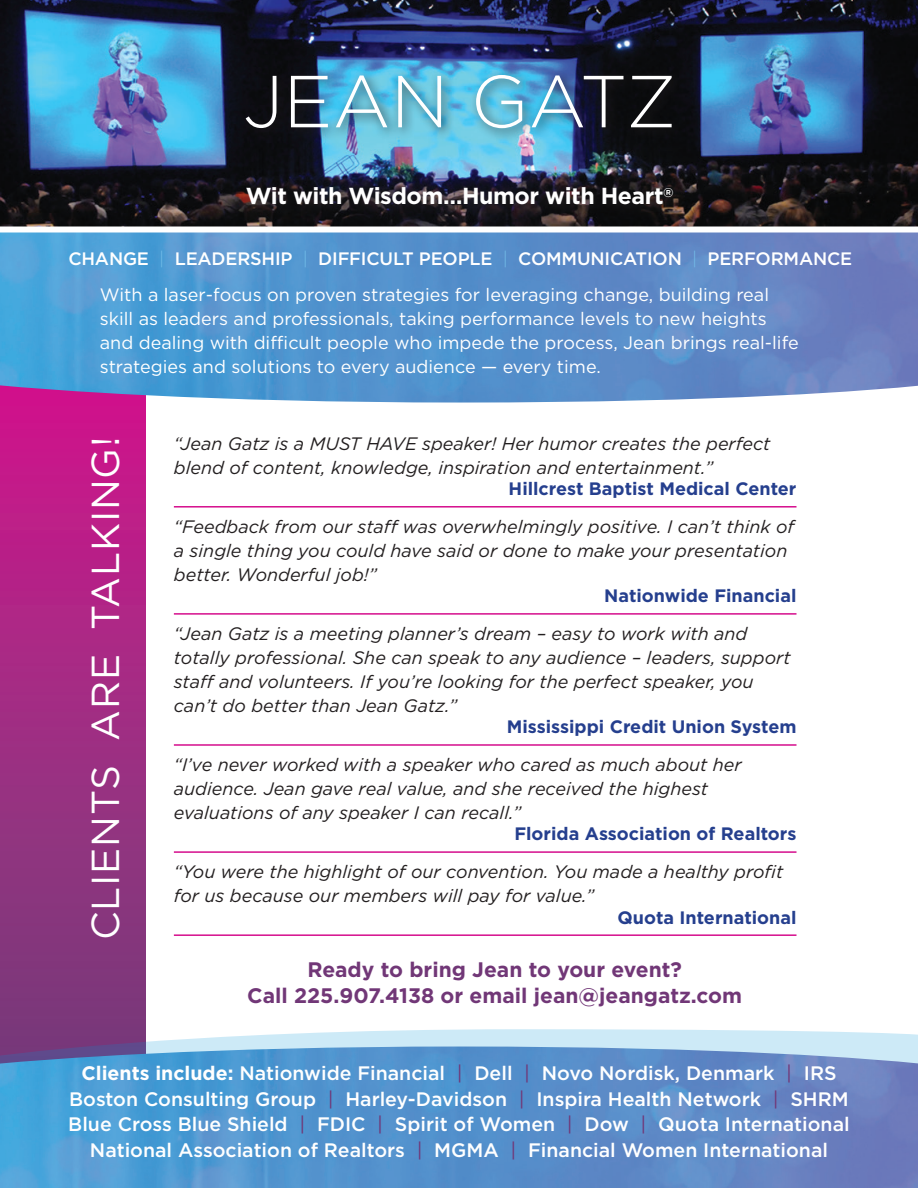
<style>
.page{position:relative;width:918px;height:1188px;background:#fff}
.page>*{position:absolute;margin:0;border:0;box-sizing:border-box;transform-origin:0 0}
.t1{font:300 73.5px "Gotham";color:#fff}
.t2{font:39px "Gotham";letter-spacing:.02em;color:#fff}
.t3{font:700 23.1px "Gotham";letter-spacing:-.02em;color:#fff}
.t4{font:700 21px/25.2px "Gotham";color:#713777;text-align:center}
.t5{font:500 19.5px/25.5px "Gotham";color:#fff;text-align:center}
.t6{font:italic 18px/24px "Gotham";color:#231f20}
.t7{font:18px/24px "Gotham";color:#fff}
.t8{font:700 18px "Gotham";color:#253f8e}
.t9{font:500 18px "Gotham";letter-spacing:-.01em;color:#fff}
.s1{font-weight:300;color:#73bde9}
.s2{font-weight:700}
.s3{font-weight:400;color:#713777}
</style>
<div class="page">
<svg style="left:0;top:403px;width:146px;height:626px;background:#a22a82"></svg>
<img style="left:0;top:232px;width:918px;height:171px">
<img style="left:0;top:0;width:918px;height:226px">
<div style="left:240px;top:68px;width:447px;height:150px;background:#231f20;opacity:.75"></div>
<hr style="left:174px;top:506px;width:622px;height:2px;background:#d50d8c">
<hr style="left:174px;top:613px;width:622px;height:2px;background:#d50d8c">
<hr style="left:174px;top:744px;width:622px;height:2px;background:#d50d8c">
<hr style="left:174px;top:851px;width:622px;height:2px;background:#d50d8c">
<hr style="left:174px;top:934px;width:622px;height:2px;background:#d50d8c">
<svg style="left:0;top:1029px;width:918px;height:18px;background:#c5d0e4"></svg>
<img style="left:0;top:1047px;width:918px;height:141px">
<h1 class="t1" style="left:243px;top:61px;width:435px">JEAN GATZ</h1>
<p class="t3" style="left:246px;top:183px;width:429px">Wit with Wisdom…Humor with Heart<sup>®</sup></p>
<p class="t9" style="left:68px;top:248px;width:785px">CHANGE <span class="s1">|</span> LEADERSHIP <span class="s1">|</span> DIFFICULT PEOPLE <span class="s1">|</span> COMMUNICATION <span class="s1">|</span> PERFORMANCE</p>
<p class="t7" style="left:100px;top:282px;width:700px">With a laser-focus on proven strategies for leveraging change, building real skill as leaders and professionals, taking performance levels to new heights and dealing with difficult people who impede the process, Jean brings real-life strategies and solutions to every audience — every time.</p>
<h2 class="t2" style="left:84px;top:940px;width:505px;rotate:-90deg">CLIENTS ARE TALKING!</h2>
<p class="t6" style="left:174px;top:431px;width:598px">“Jean Gatz is a MUST HAVE speaker! Her humor creates the perfect blend of content, knowledge, inspiration and entertainment.”</p>
<p class="t8" style="left:509px;top:478px;width:289px">Hillcrest Baptist Medical Center</p>
<p class="t6" style="left:174px;top:514px;width:622px">“Feedback from our staff was overwhelmingly positive. I can’t think of a single thing you could have said or done to make your presentation better. Wonderful job!”</p>
<p class="t8" style="left:604px;top:586px;width:194px">Nationwide Financial</p>
<p class="t6" style="left:174px;top:621px;width:618px">“Jean Gatz is a meeting planner’s dream – easy to work with and totally professional. She can speak to any audience – leaders, support staff and volunteers. If you’re looking for the perfect speaker, you can’t do better than Jean Gatz.”</p>
<p class="t8" style="left:507px;top:717px;width:291px">Mississippi Credit Union System</p>
<p class="t6" style="left:174px;top:753px;width:569px">“I’ve never worked with a speaker who cared as much about her audience. Jean gave real value, and she received the highest evaluations of any speaker I can recall.”</p>
<p class="t8" style="left:514px;top:824px;width:284px">Florida Association of Realtors</p>
<p class="t6" style="left:174px;top:860px;width:611px">“You were the highlight of our convention. You made a healthy profit for us because our members will pay for value.”</p>
<p class="t8" style="left:618px;top:907px;width:180px">Quota International</p>
<p class="t4" style="left:247px;top:957px;width:496px">Ready to bring Jean to your event?<br>Call 225.907.4138 or email jean@jeangatz.com</p>
<p class="t5" style="left:68px;top:1060px;width:783px"><span class="s2">Clients include:</span> Nationwide Financial <span class="s3">|</span> Dell <span class="s3">|</span> Novo Nordisk, Denmark <span class="s3">|</span> IRS Boston Consulting Group <span class="s3">|</span> Harley-Davidson <span class="s3">|</span> Inspira Health Network <span class="s3">|</span> SHRM Blue Cross Blue Shield <span class="s3">|</span> FDIC <span class="s3">|</span> Spirit of Women <span class="s3">|</span> Dow <span class="s3">|</span> Quota International National Association of Realtors <span class="s3">|</span> MGMA <span class="s3">|</span> Financial Women International</p>
</div>
